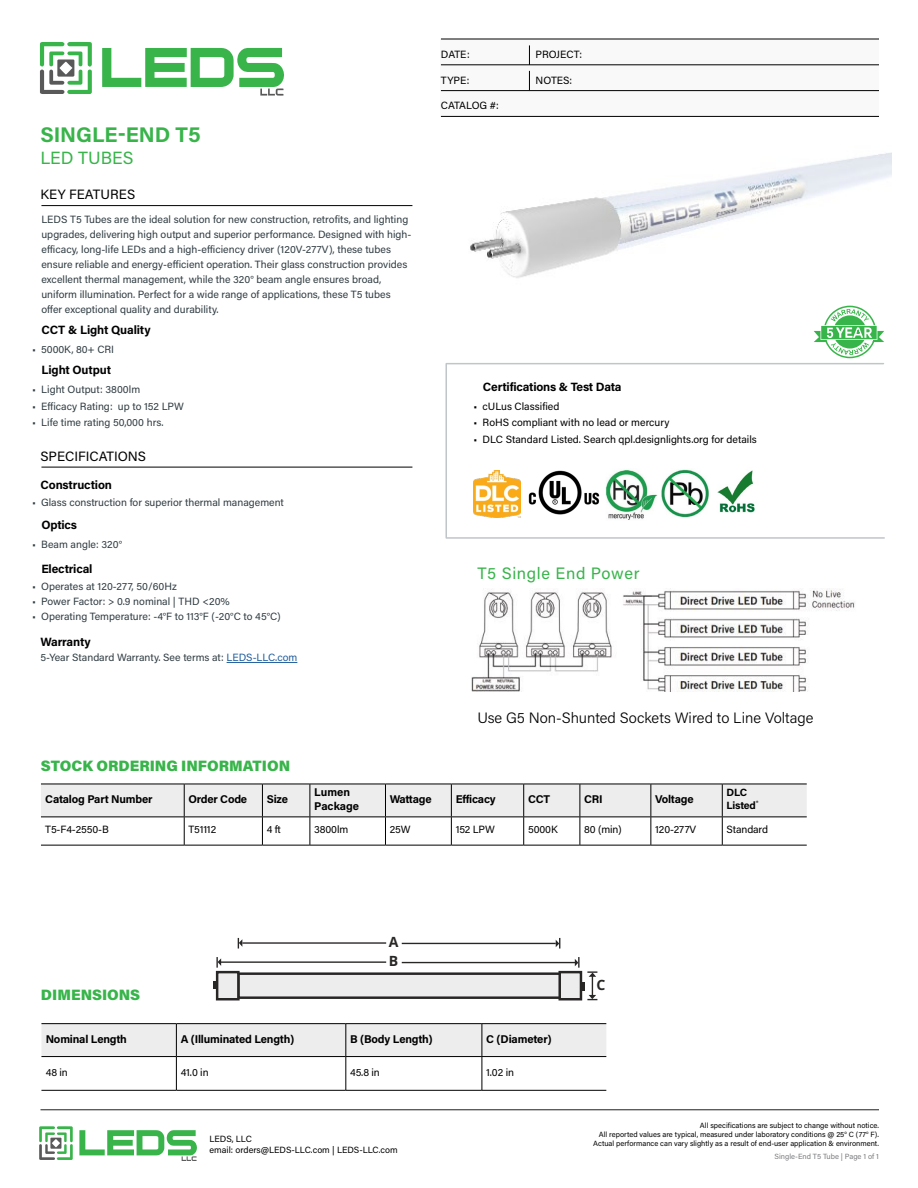
<style>
.page{position:relative;width:918px;height:1188px;background:#fff}
.page>*{position:absolute;margin:0;border:0;box-sizing:border-box;transform-origin:0 0}
.t1{font:700 21.15px "Acumin Pro";color:#38b44a}
.t2{font:17.7px "Acumin Pro";color:#38b44a}
.t3{font:16.5px "Acumin Pro";letter-spacing:.04em;color:#38b44a}
.t4{font:300 15px "Acumin Pro";color:#000}
.t5{font:900 15px "Acumin Pro";color:#38b44a}
.t6{font:700 14.1px "Open Sans";color:#292626}
.t7{font:13.5px "Acumin Pro";color:#000}
.t8{font:700 12px "Acumin Pro";letter-spacing:-.015em;color:#000}
.t9{font:700 11.25px/13.5px "Acumin Pro";letter-spacing:-.015em;color:#000}
.t10{font:10.5px/15px "Acumin Pro";color:#303c42}
.t11{font:10.5px "Acumin Pro";letter-spacing:-.005em;color:#000}
.t12{font:700 10.5px/12.6px "Acumin Pro";letter-spacing:-.025em;color:#000}
.t13{font:9px/10.8px "Acumin Pro";color:#000}
.t14{font:7.5px/9px "Acumin Pro";color:#000;text-align:right}
.t15{font:7.5px "Acumin Pro";color:#7b7c7f}
.s1{color:#215e9e}
</style>
<div class="page">
<hr style="left:40px;top:1109px;width:839px;height:1px;background:#1e1e1e">
<hr style="left:227px;top:662px;width:70px;height:1px;background:#215e9e">
<div style="left:441px;top:39px;width:438px;height:77px;background:#f9f9fa"></div>
<hr style="left:441px;top:116px;width:438px;height:1px;background:#000">
<hr style="left:441px;top:90px;width:438px;height:1px;background:#000">
<hr style="left:441px;top:64px;width:438px;height:1px;background:#000">
<hr style="left:441px;top:39px;width:438px;height:1px;background:#000">
<svg style="left:529px;top:71px;width:1px;height:19px"></svg>
<svg style="left:529px;top:45px;width:1px;height:20px"></svg>
<hr style="left:41px;top:205px;width:371px;height:1px;background:#000">
<hr style="left:41px;top:467px;width:371px;height:1px;background:#000">
<svg style="left:445px;top:363px;width:440px;height:176px"></svg>
<svg style="left:41px;top:784px;width:766px;height:61px"></svg>
<hr style="left:41px;top:845px;width:143px;height:1px;background:#000">
<hr style="left:184px;top:845px;width:78px;height:1px;background:#000">
<hr style="left:262px;top:845px;width:48px;height:1px;background:#000">
<hr style="left:310px;top:845px;width:75px;height:1px;background:#000">
<hr style="left:385px;top:845px;width:66px;height:1px;background:#000">
<hr style="left:451px;top:845px;width:73px;height:1px;background:#000">
<hr style="left:524px;top:845px;width:56px;height:1px;background:#000">
<hr style="left:580px;top:845px;width:71px;height:1px;background:#000">
<hr style="left:651px;top:845px;width:71px;height:1px;background:#000">
<hr style="left:722px;top:845px;width:85px;height:1px;background:#000">
<svg style="left:40px;top:42px;width:52px;height:52px"></svg>
<svg style="left:102px;top:48px;width:182px;height:48px"></svg>
<svg style="left:39px;top:1126px;width:34px;height:34px"></svg>
<svg style="left:79px;top:1130px;width:118px;height:31px"></svg>
<img style="left:470px;top:153px;width:421px;height:125px">
<svg style="left:814px;top:306px;width:70px;height:52px"></svg>
<img style="left:529px;top:470px;width:70px;height:45px">
<img style="left:712px;top:467px;width:50px;height:51px">
<img style="left:661px;top:469px;width:48px;height:49px">
<img style="left:601px;top:468px;width:57px;height:53px">
<img style="left:474px;top:470px;width:47px;height:47px">
<div style="left:41px;top:1024px;width:565px;height:32px;background:#ededee"></div>
<hr style="left:41px;top:1023px;width:135px;height:1px;background:#000">
<hr style="left:176px;top:1023px;width:170px;height:1px;background:#000">
<hr style="left:176px;top:1024px;width:1px;height:32px;background:#000">
<hr style="left:346px;top:1023px;width:136px;height:1px;background:#000">
<hr style="left:346px;top:1024px;width:1px;height:32px;background:#000">
<hr style="left:482px;top:1023px;width:124px;height:1px;background:#000">
<hr style="left:482px;top:1024px;width:1px;height:32px;background:#000">
<hr style="left:41px;top:1056px;width:135px;height:1px;background:#000">
<hr style="left:176px;top:1056px;width:170px;height:1px;background:#000">
<hr style="left:176px;top:1057px;width:1px;height:33px;background:#000">
<hr style="left:346px;top:1056px;width:136px;height:1px;background:#000">
<hr style="left:346px;top:1057px;width:1px;height:33px;background:#000">
<hr style="left:482px;top:1056px;width:124px;height:1px;background:#000">
<hr style="left:482px;top:1057px;width:1px;height:33px;background:#000">
<hr style="left:41px;top:1090px;width:135px;height:1px;background:#000">
<hr style="left:176px;top:1090px;width:170px;height:1px;background:#000">
<hr style="left:346px;top:1090px;width:136px;height:1px;background:#000">
<hr style="left:482px;top:1090px;width:124px;height:1px;background:#000">
<img style="left:471px;top:588px;width:384px;height:103px">
<div style="left:238px;top:974px;width:322px;height:24px;background:#ededed"></div>
<div style="left:237px;top:972px;width:324px;height:27px;border:2px solid #292626"></div>
<div style="left:217px;top:972px;width:21px;height:27px;background:#ededed"></div>
<div style="left:216px;top:971px;width:24px;height:29px;border:2px solid #292626"></div>
<svg style="left:213px;top:981px;width:4px;height:8px"></svg>
<div style="left:560px;top:972px;width:21px;height:27px;background:#ededed"></div>
<div style="left:558px;top:971px;width:24px;height:29px;border:2px solid #292626"></div>
<svg style="left:216px;top:957px;width:5px;height:11px"></svg>
<hr style="left:219px;top:961px;width:167px;height:2px;background:#292626">
<hr style="left:402px;top:962px;width:175px;height:1px;background:#292626">
<svg style="left:238px;top:938px;width:4px;height:11px"></svg>
<hr style="left:242px;top:942px;width:144px;height:2px;background:#292626">
<svg style="left:556px;top:938px;width:4px;height:11px"></svg>
<hr style="left:402px;top:943px;width:154px;height:1px;background:#292626">
<svg style="left:575px;top:957px;width:22px;height:43px"></svg>
<h1 class="t1" style="left:40px;top:120px;width:162px">SINGLE-END T5</h1>
<h2 class="t2" style="left:40px;top:145px;width:95px">LED TUBES</h2>
<p class="t7" style="left:40px;top:185px;width:96px">KEY FEATURES</p>
<p class="t10" style="left:41px;top:211px;width:371px">LEDS T5 Tubes are the ideal solution for new construction, retrofits, and lighting upgrades, delivering high output and superior performance. Designed with high&shy;efficacy, long-life LEDs and a high-efficiency driver (120V-277V), these tubes ensure reliable and energy-efficient operation. Their glass construction provides excellent thermal management, while the 320° beam angle ensures broad, uniform illumination. Perfect for a wide range of applications, these T5 tubes offer exceptional quality and durability.</p>
<p class="t8" style="left:41px;top:321px;width:111px">CCT &amp; Light Quality</p>
<p class="t8" style="left:41px;top:362px;width:71px">Light Output</p>
<p class="t10" style="left:32px;top:342px;width:83px">• 5000K, 80+ CRI</p>
<p class="t10" style="left:32px;top:381px;width:110px">• Light Output: 3800lm</p>
<p class="t10" style="left:32px;top:398px;width:153px">• Efficacy Rating: up to 152 LPW</p>
<p class="t10" style="left:32px;top:414px;width:133px">• Life time rating 50,000 hrs.</p>
<p class="t7" style="left:40px;top:447px;width:107px">SPECIFICATIONS</p>
<p class="t8" style="left:40px;top:476px;width:73px">Construction</p>
<p class="t8" style="left:41px;top:517px;width:37px">Optics</p>
<p class="t8" style="left:41px;top:560px;width:52px">Electrical</p>
<p class="t10" style="left:32px;top:495px;width:253px">• Glass construction for superior thermal management</p>
<p class="t10" style="left:32px;top:536px;width:91px">• Beam angle: 320°</p>
<p class="t10" style="left:32px;top:579px;width:146px">• Operates at 120-277, 50/60Hz</p>
<p class="t10" style="left:32px;top:594px;width:199px">• Power Factor: &gt; 0.9 nominal | THD &lt;20%</p>
<p class="t10" style="left:32px;top:609px;width:250px">• Operating Temperature: -4°F to 113°F (-20°C to 45°C)</p>
<p class="t8" style="left:41px;top:633px;width:52px">Warranty</p>
<p class="t10" style="left:41px;top:650px;width:258px">5-Year Standard Warranty. See terms at: <span class="s1">LEDS-LLC.com</span></p>
<h3 class="t5" style="left:41px;top:756px;width:251px">STOCK ORDERING INFORMATION</h3>
<p class="t11" style="left:441px;top:47px;width:30px">DATE:</p>
<p class="t11" style="left:536px;top:47px;width:48px">PROJECT:</p>
<p class="t11" style="left:441px;top:73px;width:30px">TYPE:</p>
<p class="t11" style="left:536px;top:73px;width:38px">NOTES:</p>
<p class="t11" style="left:441px;top:98px;width:59px">CATALOG #:</p>
<p class="t8" style="left:483px;top:378px;width:140px">Certifications &amp; Test Data</p>
<p class="t11" style="left:474px;top:399px;width:87px">• cULus Classified</p>
<p class="t11" style="left:474px;top:415px;width:197px">• RoHS compliant with no lead or mercury</p>
<p class="t11" style="left:474px;top:432px;width:285px">• DLC Standard Listed. Search qpl.designlights.org for details</p>
<h3 class="t3" style="left:477px;top:561px;width:164px">T5 Single End Power</h3>
<h3 class="t4" style="left:477px;top:707px;width:338px">Use G5 Non-Shunted Sockets Wired to Line Voltage</h3>
<p class="t9" style="left:45px;top:792px;width:109px">Catalog Part Number</p>
<p class="t9" style="left:189px;top:792px;width:60px">Order Code</p>
<p class="t9" style="left:267px;top:792px;width:23px">Size</p>
<p class="t9" style="left:314px;top:785px;width:46px">Lumen<br>Package</p>
<p class="t9" style="left:390px;top:792px;width:43px">Wattage</p>
<p class="t9" style="left:456px;top:792px;width:42px">Efficacy</p>
<p class="t9" style="left:528px;top:792px;width:24px">CCT</p>
<p class="t9" style="left:584px;top:792px;width:20px">CRI</p>
<p class="t9" style="left:655px;top:792px;width:40px">Voltage</p>
<p class="t12" style="left:727px;top:786px;width:33px">DLC<br>Listed<sup>®</sup></p>
<p class="t11" style="left:45px;top:822px;width:65px">T5-F4-2550-B</p>
<p class="t11" style="left:189px;top:822px;width:29px">T51112</p>
<p class="t11" style="left:267px;top:822px;width:16px">4 ft</p>
<p class="t11" style="left:314px;top:822px;width:36px">3800lm</p>
<p class="t11" style="left:390px;top:822px;width:22px">25W</p>
<p class="t11" style="left:456px;top:822px;width:41px">152 LPW</p>
<p class="t11" style="left:528px;top:822px;width:31px">5000K</p>
<p class="t11" style="left:584px;top:822px;width:39px">80 (min)</p>
<p class="t11" style="left:655px;top:822px;width:43px">120-277V</p>
<p class="t11" style="left:727px;top:822px;width:43px">Standard</p>
<h3 class="t6" style="left:389px;top:933px;width:11px">A</h3>
<h3 class="t5" style="left:41px;top:984px;width:101px">DIMENSIONS</h3>
<h3 class="t6" style="left:389px;top:952px;width:11px">B</h3>
<p class="t9" style="left:46px;top:1031px;width:83px">Nominal Length</p>
<p class="t9" style="left:181px;top:1031px;width:115px">A (Illuminated Length)</p>
<p class="t9" style="left:350px;top:1031px;width:84px">B (Body Length)</p>
<p class="t9" style="left:486px;top:1031px;width:67px">C (Diameter)</p>
<p class="t11" style="left:46px;top:1065px;width:24px">48 in</p>
<p class="t11" style="left:181px;top:1065px;width:29px">41.0 in</p>
<p class="t11" style="left:350px;top:1065px;width:31px">45.8 in</p>
<p class="t11" style="left:486px;top:1065px;width:29px">1.02 in</p>
<p class="t13" style="left:210px;top:1133px;width:190px">LEDS, LLC<br>email: orders@LEDS-LLC.com | LEDS-LLC.com</p>
<h3 class="t6" style="left:596px;top:975px;width:10px">C</h3>
<p class="t14" style="left:593px;top:1120px;width:287px">All specifications are subject to change without notice.<br>All reported values are typical, measured under laboratory conditions @ 25<sup>o</sup> C (77<sup>o</sup> F).<br>Actual performance can vary slightly as a result of end-user application &amp; environment.</p>
<p class="t15" style="left:775px;top:1151px;width:106px">Single-End T5 Tube | Page 1 of 1</p>
</div>
